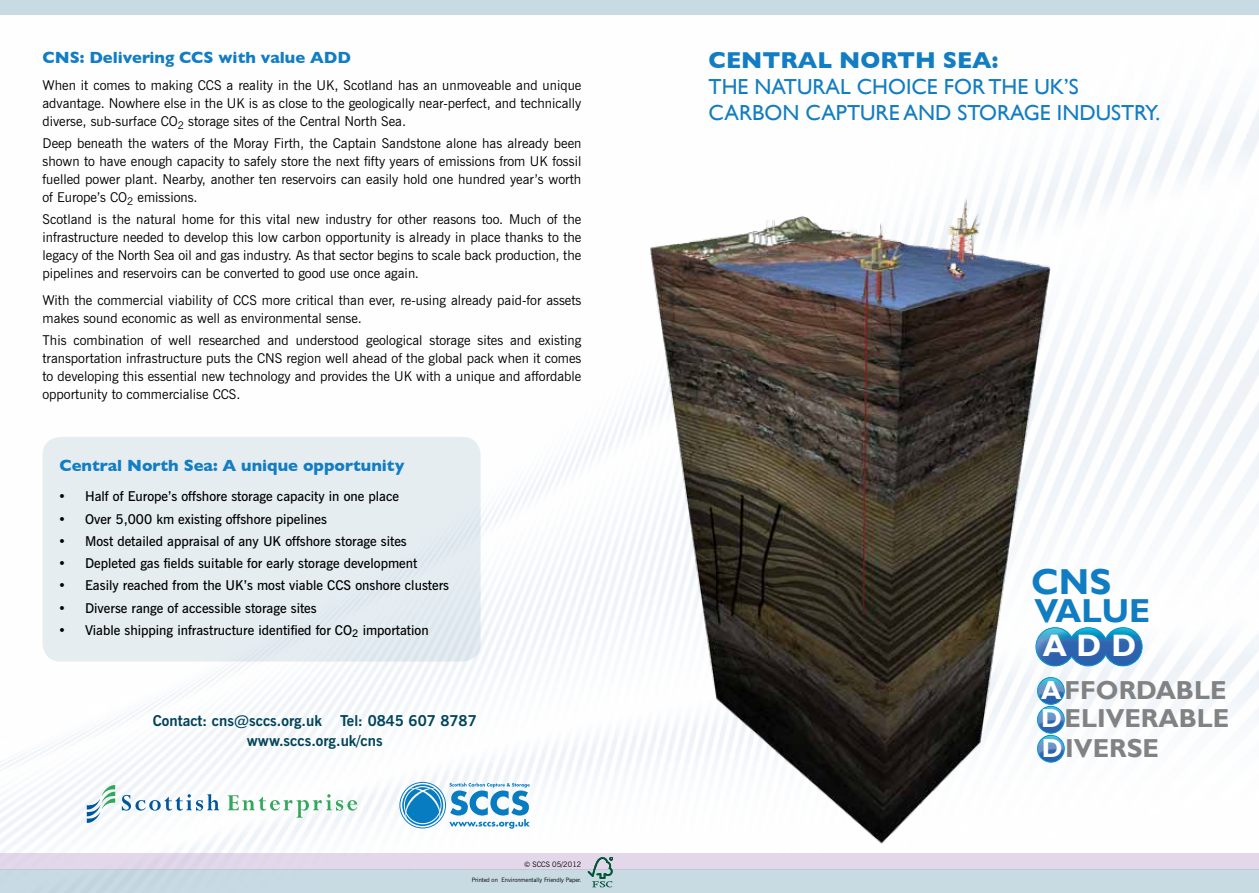
<style>
.page{position:relative;width:1259px;height:893px;background:#fff}
.page>*{position:absolute;margin:0;border:0;box-sizing:border-box;transform-origin:0 0}
.t1{font:700 36.15px "Gill Sans";color:#107dc2}
.t2{font:700 33.15px "Gill Sans";color:#107dc2}
.t3{font:700 31.05px "Gill Sans";color:#fff}
.t4{font:700 25.95px/29.2px "Gill Sans";color:#808284;text-align:justify}
.t5{font:700 23.4px "Gill Sans";color:#127dc2}
.t6{font:21.75px/26.1px "Gill Sans";color:#127dc2}
.t7{font:700 16.5px "Gill Sans";color:#127dc2}
.t8{font:700 15px/19.5px "News Gothic BT";color:#014359;text-align:center}
.t9{font:13.5px/18px "News Gothic BT";color:#000;text-align:justify}
.t10{font:600 13.5px "News Gothic BT";color:#000}
.t11{font:7.5px "News Gothic BT";color:#000}
.t12{font:6px "News Gothic BT";color:#000}
.s1{color:#fff}
</style>
<div class="page">
<img style="left:0;top:101px;width:1259px;height:752px">
<div style="left:0;top:870px;width:1259px;height:23px;background:#c8dae2"></div>
<div style="left:0;top:853px;width:1259px;height:17px;background:#e3d8ea"></div>
<img style="left:621px;top:193px;width:468px;height:660px">
<div style="left:0;top:0;width:1259px;height:15px;background:#c8dae2"></div>
<svg style="left:399px;top:782px;width:47px;height:46px"></svg>
<svg style="left:400px;top:783px;width:45px;height:44px"></svg>
<svg style="left:402px;top:784px;width:41px;height:42px;background:#56a5d4"></svg>
<svg style="left:449px;top:783px;width:81px;height:46px"></svg>
<svg style="left:122px;top:794px;width:97px;height:17px"></svg>
<svg style="left:228px;top:794px;width:129px;height:24px"></svg>
<svg style="left:87px;top:785px;width:28px;height:38px"></svg>
<svg style="left:1036px;top:628px;width:106px;height:38px;background:#4688c1"></svg>
<svg style="left:1037px;top:677px;width:27px;height:85px"></svg>
<svg style="left:588px;top:857px;width:24px;height:30px"></svg>
<div style="left:42px;top:437px;width:438px;height:224px;background:#e5edf1;border-radius:18px"></div>
<p class="t7" style="left:42px;top:48px;width:310px">CNS: Delivering CCS with value ADD</p>
<p class="t9" style="left:42px;top:76px;width:540px">When it comes to making CCS a reality in the UK, Scotland has an unmoveable and unique advantage. Nowhere else in the UK is as close to the geologically near-perfect, and technically diverse, sub-surface CO<sub>2</sub> storage sites of the Central North Sea.</p>
<p class="t9" style="left:43px;top:134px;width:540px">Deep beneath the waters of the Moray Firth, the Captain Sandstone alone has already been shown to have enough capacity to safely store the next fifty years of emissions from UK fossil fuelled power plant. Nearby, another ten reservoirs can easily hold one hundred year’s worth of Europe’s CO<sub>2</sub> emissions.</p>
<p class="t9" style="left:43px;top:211px;width:540px">Scotland is the natural home for this vital new industry for other reasons too. Much of the infrastructure needed to develop this low carbon opportunity is already in place thanks to the legacy of the North Sea oil and gas industry. As that sector begins to scale back production, the pipelines and reservoirs can be converted to good use once again.</p>
<p class="t9" style="left:43px;top:291px;width:540px">With the commercial viability of CCS more critical than ever, re-using already paid-for assets makes sound economic as well as environmental sense.</p>
<p class="t9" style="left:43px;top:331px;width:540px">This combination of well researched and understood geological storage sites and existing transportation infrastructure puts the CNS region well ahead of the global pack when it comes to developing this essential new technology and provides the UK with a unique and affordable opportunity to commercialise CCS.</p>
<p class="t7" style="left:60px;top:455px;width:346px">Central North Sea: A unique opportunity</p>
<p class="t10" style="left:58px;top:488px;width:342px">• Half of Europe’s offshore storage capacity in one place</p>
<p class="t10" style="left:58px;top:511px;width:270px">• Over 5,000 km existing offshore pipelines</p>
<p class="t10" style="left:58px;top:533px;width:350px">• Most detailed appraisal of any UK offshore storage sites</p>
<p class="t10" style="left:58px;top:555px;width:361px">• Depleted gas fields suitable for early storage development</p>
<p class="t10" style="left:58px;top:577px;width:392px">• Easily reached from the UK’s most viable CCS onshore clusters</p>
<p class="t10" style="left:58px;top:600px;width:260px">• Diverse range of accessible storage sites</p>
<p class="t10" style="left:58px;top:622px;width:372px">• Viable shipping infrastructure identified for CO<sub>2</sub> importation</p>
<p class="t8" style="left:153px;top:711px;width:326px">Contact: cns@sccs.org.uk Tel: 0845 607 8787 www.sccs.org.uk/cns</p>
<p class="t11" style="left:524px;top:860px;width:59px">© SCCS 05/2012</p>
<p class="t12" style="left:472px;top:876px;width:111px">Printed on Environmentally Friendly Paper.</p>
<h3 class="t5" style="left:708px;top:47px;width:291px">CENTRAL NORTH SEA:</h3>
<h3 class="t6" style="left:708px;top:74px;width:453px">THE NATURAL CHOICE FOR THE UK’S<br>CARBON CAPTURE AND STORAGE INDUSTRY.</h3>
<h1 class="t1" style="left:1031px;top:560px;width:82px">CNS</h1>
<h2 class="t2" style="left:1034px;top:590px;width:117px">VALUE</h2>
<h3 class="t3" style="left:1043px;top:627px;width:95px">ADD</h3>
<h3 class="t4" style="left:1041px;top:676px;width:190px"><span class="s1">A</span>FFORDABLE <span class="s1">D</span>ELIVERABLE <span class="s1">D</span>IVERSE</h3>
</div>
